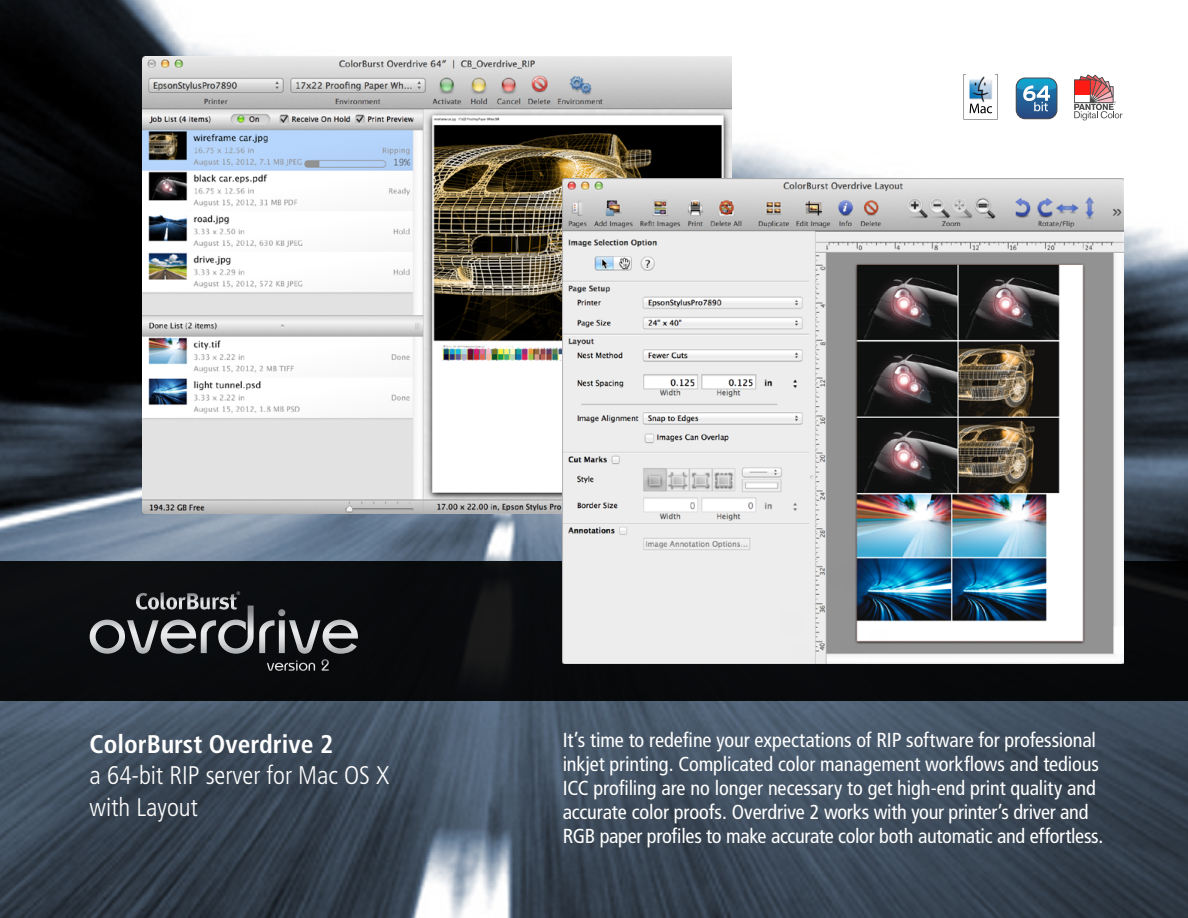
<style>
.page{position:relative;width:1188px;height:918px;background:#fff}
.page>*{position:absolute;margin:0;border:0;box-sizing:border-box;transform-origin:0 0}
.t1{font:300 condensed 25.5px/31.5px "Frutiger";color:#fff}
.t2{font:700 condensed 25.5px "Frutiger";color:#fff}
.t3{font:condensed 20.25px/24px "Frutiger";letter-spacing:-.005em;color:#fff}
</style>
<div class="page">
<img style="left:0;top:0;width:1188px;height:918px">
<div style="left:0;top:561px;width:1188px;height:140px;background:#080a0c"></div>
<svg style="left:1074px;top:75px;width:48px;height:45px"></svg>
<svg style="left:964px;top:74px;width:34px;height:46px"></svg>
<img style="left:967px;top:75px;width:28px;height:28px">
<svg style="left:1016px;top:78px;width:41px;height:41px;background:#4b86ad"></svg>
<img style="left:143px;top:57px;width:588px;height:457px">
<img style="left:562px;top:179px;width:561px;height:485px">
<svg style="left:90px;top:591px;width:268px;height:80px"></svg>
<p class="t2" style="left:90px;top:729px;width:245px">ColorBurst Overdrive 2</p>
<p class="t1" style="left:90px;top:760px;width:301px">a 64-bit RIP server for Mac OS X with Layout</p>
<p class="t3" style="left:563px;top:728px;width:542px">It’s time to redefine your expectations of RIP software for professional inkjet printing. Complicated color management workflows and tedious ICC profiling are no longer necessary to get high-end print quality and accurate color proofs. Overdrive 2 works with your printer’s driver and RGB paper profiles to make accurate color both automatic and effortless.</p>
</div>
